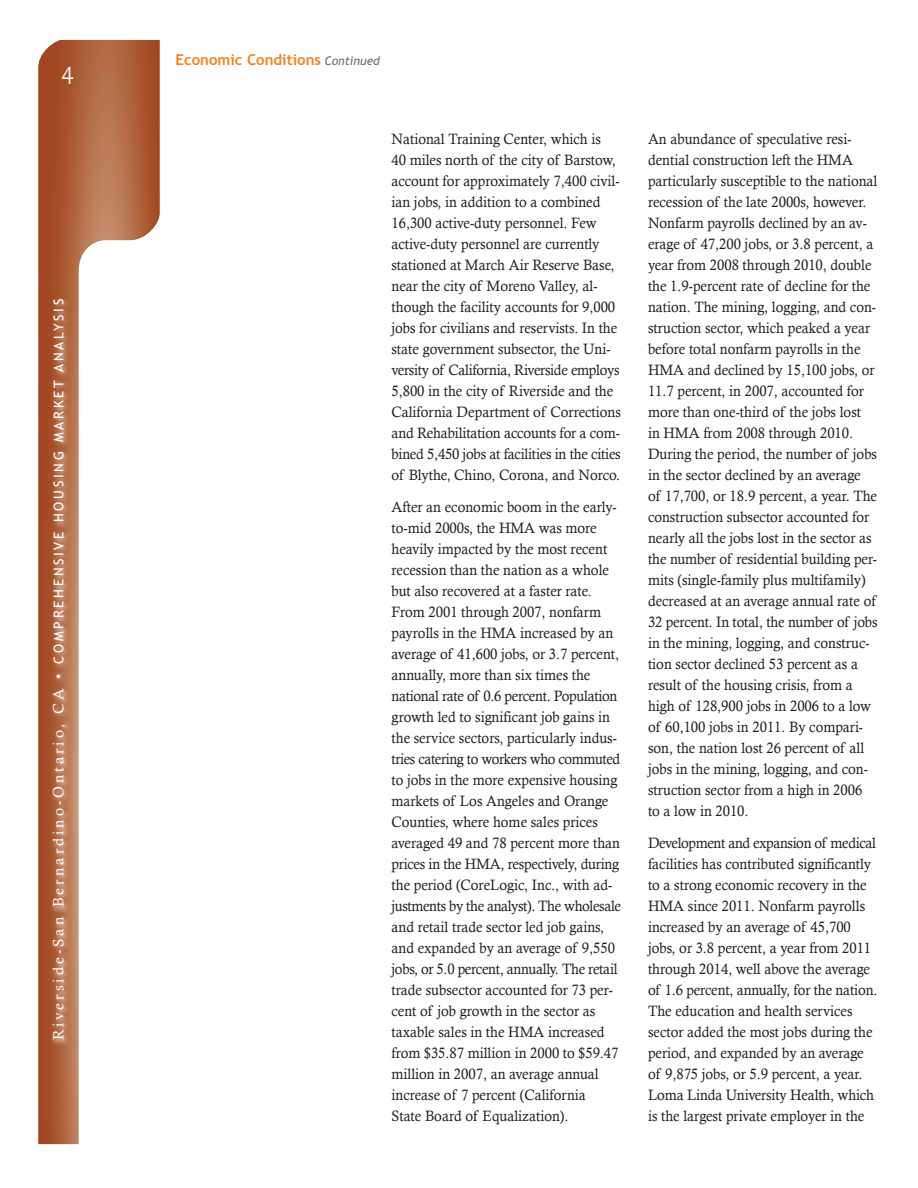
<style>
.page{position:relative;width:918px;height:1188px;background:#fff}
.page>*{position:absolute;margin:0;border:0;box-sizing:border-box;transform-origin:0 0}
.t1{font:300 27px "Rotis Sans Serif";color:#fff}
.body_text{font:15px/21px "Calisto";color:#231f20;scale:.95 1}
.t2{font:15px "Calisto";letter-spacing:.2em;color:#fff}
.t3{font:700 15px "Trebuchet MS";color:#f58220}
.s1{font-family:"Trebuchet MS";font-size:13.5px}
.s2{font-weight:400;font-style:italic;font-size:12px;color:#6d6e71}
</style>
<div class="page">
<svg style="left:38px;top:40px;width:122px;height:1104px;background:#ad603b"></svg>
<svg style="left:79px;top:240px;width:81px;height:904px"></svg>
<svg style="left:38px;top:39px;width:30px;height:30px"></svg>
<svg style="left:130px;top:210px;width:30px;height:36px"></svg>
<img style="left:46px;top:290px;width:31px;height:761px">
<h1 class="t1" style="left:61px;top:60px;width:14px">4</h1>
<p class="t2" style="left:50px;top:1040px;width:743px;rotate:-90deg">Riverside-San Bernardino-Ontario, CA • <span class="s1">COMPREHENSIVE HOUSING MARKET ANALYSIS</span></p>
<p class="t3" style="left:176px;top:50px;width:206px">Economic Conditions <span class="s2">Continued</span></p>
<p class="body_text" style="left:392px;top:128px;width:243px">National Training Center, which is<br>40 miles north of the city of Barstow, account for approximately 7,400 civil&shy;ian jobs, in addition to a combined 16,300 active-duty personnel. Few active-duty personnel are currently stationed at March Air Reserve Base, near the city of Moreno Valley, al&shy;though the facility accounts for 9,000 jobs for civilians and reservists. In the state government subsector, the Uni&shy;versity of California, Riverside employs 5,800 in the city of Riverside and the California Department of Corrections and Rehabilitation accounts for a com&shy;bined 5,450 jobs at facilities in the cities of Blythe, Chino, Corona, and Norco.</p>
<p class="body_text" style="left:392px;top:496px;width:243px">After an economic boom in the early&shy;to-mid 2000s, the HMA was more heavily impacted by the most recent recession than the nation as a whole but also recovered at a faster rate.<br>From 2001 through 2007, nonfarm payrolls in the HMA increased by an average of 41,600 jobs, or 3.7 percent, annually, more than six times the national rate of 0.6 percent. Population growth led to significant job gains in the service sectors, particularly indus&shy;tries catering to workers who commuted to jobs in the more expensive housing markets of Los Angeles and Orange Counties, where home sales prices averaged 49 and 78 percent more than prices in the HMA, respectively, during the period (CoreLogic, Inc., with ad&shy;justments by the analyst). The wholesale and retail trade sector led job gains, and expanded by an average of 9,550 jobs, or 5.0 percent, annually. The retail trade subsector accounted for 73 per&shy;cent of job growth in the sector as taxable sales in the HMA increased from $35.87 million in 2000 to $59.47 million in 2007, an average annual increase of 7 percent (California<br>State Board of Equalization).</p>
<p class="body_text" style="left:648px;top:128px;width:243px">An abundance of speculative resi&shy;dential construction left the HMA particularly susceptible to the national recession of the late 2000s, however.<br>Nonfarm payrolls declined by an av&shy;erage of 47,200 jobs, or 3.8 percent, a year from 2008 through 2010, double the 1.9-percent rate of decline for the nation. The mining, logging, and con&shy;struction sector, which peaked a year before total nonfarm payrolls in the HMA and declined by 15,100 jobs, or 11.7 percent, in 2007, accounted for more than one-third of the jobs lost<br>in HMA from 2008 through 2010.<br>During the period, the number of jobs in the sector declined by an average<br>of 17,700, or 18.9 percent, a year. The construction subsector accounted for nearly all the jobs lost in the sector as the number of residential building per&shy;mits (single-family plus multifamily) decreased at an average annual rate of 32 percent. In total, the number of jobs in the mining, logging, and construc&shy;tion sector declined 53 percent as a result of the housing crisis, from a high of 128,900 jobs in 2006 to a low of 60,100 jobs in 2011. By compari&shy;son, the nation lost 26 percent of all jobs in the mining, logging, and con&shy;struction sector from a high in 2006 to a low in 2010.</p>
<p class="body_text" style="left:648px;top:832px;width:243px">Development and expansion of medical facilities has contributed significantly to a strong economic recovery in the HMA since 2011. Nonfarm payrolls increased by an average of 45,700 jobs, or 3.8 percent, a year from 2011 through 2014, well above the average of 1.6 percent, annually, for the nation.<br>The education and health services sector added the most jobs during the period, and expanded by an average of 9,875 jobs, or 5.9 percent, a year.<br>Loma Linda University Health, which is the largest private employer in the</p>
</div>
